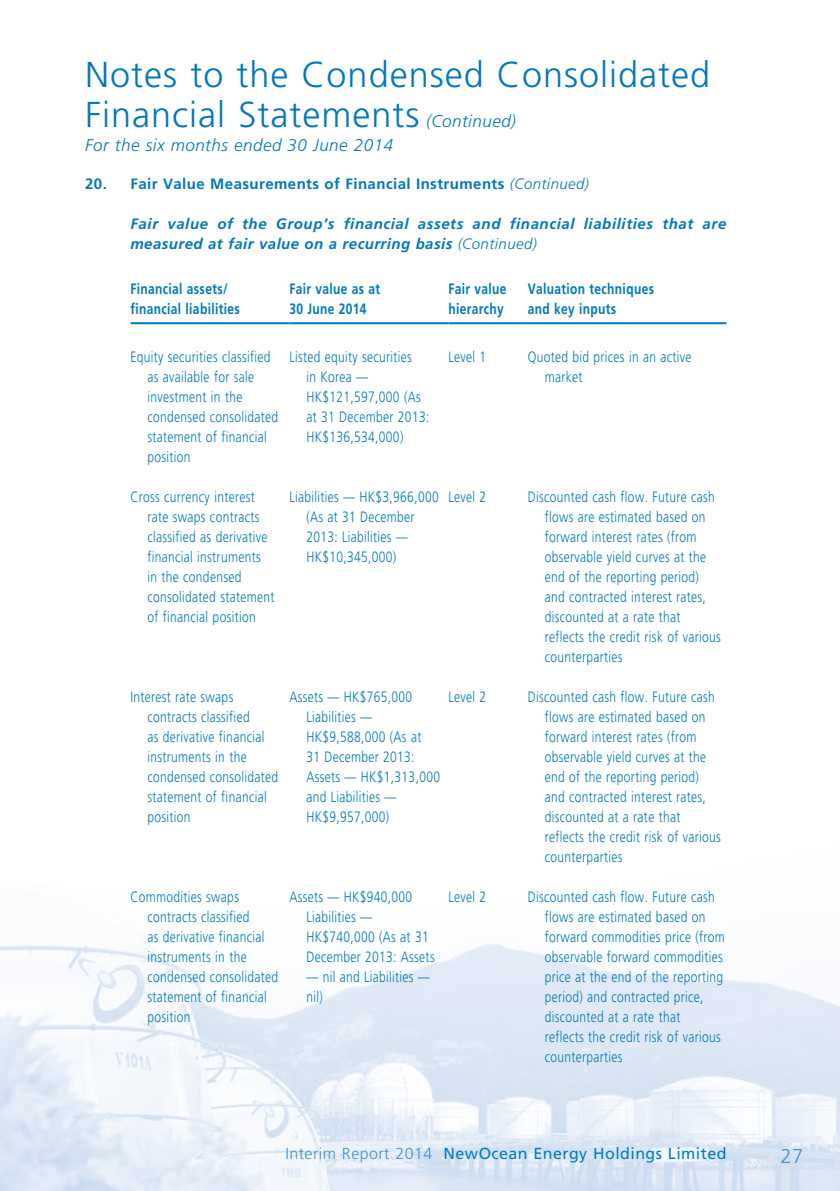
<style>
.page{position:relative;width:840px;height:1191px;background:#fff}
.page>*{position:absolute;margin:0;border:0;box-sizing:border-box;transform-origin:0 0}
.t1{font:300 36px/40px "Frutiger";letter-spacing:.03em;color:#0077c0}
.t2{font:300 20px "Frutiger";color:#3d91ce}
.t3{font:italic 300 17px "Frutiger";letter-spacing:.03em;color:#0077c0}
.t4{font:16px "Frutiger";letter-spacing:.03em;color:#007ec4}
.t5{font:300 15px/20px "Frutiger";letter-spacing:.03em;color:#0077c0;scale:.8 1}
.t6{font:italic 700 15px/20px "Frutiger";letter-spacing:.04em;color:#0077c0}
.t7{font:700 15px/20px "Frutiger";letter-spacing:.03em;color:#0077c0;scale:.8 1}
.t8{font:700 15px "Frutiger";letter-spacing:.03em;color:#0077c0}
.s1{font-style:italic;font-size:17px}
.s2{font-weight:300;font-style:italic}
.s3{font-weight:300}
.s4{font-weight:300;color:#3d91ce}
</style>
<div class="page">
<img style="left:0;top:322px;width:839px;height:869px">
<hr style="left:130px;top:322px;width:159px;height:2px;background:#0077c0">
<hr style="left:289px;top:322px;width:159px;height:2px;background:#0077c0">
<hr style="left:448px;top:322px;width:79px;height:2px;background:#0077c0">
<hr style="left:527px;top:322px;width:199px;height:2px;background:#0077c0">
<h1 class="t1" style="left:85px;top:55px;width:626px">Notes to the Condensed Consolidated<br>Financial Statements <span class="s1">(Continued)</span></h1>
<p class="t3" style="left:85px;top:136px;width:309px">For the six months ended 30 June 2014</p>
<p class="t8" style="left:85px;top:174px;width:505px">20. Fair Value Measurements of Financial Instruments <span class="s2">(Continued)</span></p>
<p class="t6" style="left:130px;top:213px;width:597px">Fair value of the Group’s financial assets and financial liabilities that are measured at fair value on a recurring basis <span class="s3">(Continued)</span></p>
<p class="t7" style="left:130px;top:279px;width:138px">Financial assets/ financial liabilities</p>
<p class="t7" style="left:289px;top:279px;width:115px">Fair value as at<br>30 June 2014</p>
<p class="t7" style="left:448px;top:279px;width:74px">Fair value hierarchy</p>
<p class="t7" style="left:527px;top:279px;width:159px">Valuation techniques and key inputs</p>
<p class="t5" style="left:147px;top:347px;width:164px;text-indent:-17px">Equity securities classified as available for sale investment in the condensed consolidated statement of financial position</p>
<p class="t5" style="left:306px;top:347px;width:155px;text-indent:-17px">Listed equity securities<br>in Korea —<br>HK$121,597,000 (As at 31 December 2013:<br>HK$136,534,000)</p>
<p class="t5" style="left:448px;top:347px;width:49px">Level 1</p>
<p class="t5" style="left:544px;top:347px;width:185px;text-indent:-17px">Quoted bid prices in an active market</p>
<p class="t5" style="left:147px;top:487px;width:160px;text-indent:-17px">Cross currency interest rate swaps contracts classified as derivative financial instruments<br>in the condensed consolidated statement of financial position</p>
<p class="t5" style="left:306px;top:487px;width:167px;text-indent:-17px">Liabilities — HK$3,966,000 (As at 31 December<br>2013: Liabilities —<br>HK$10,345,000)</p>
<p class="t5" style="left:448px;top:487px;width:49px">Level 2</p>
<p class="t5" style="left:544px;top:487px;width:221px;text-indent:-17px">Discounted cash flow. Future cash flows are estimated based on forward interest rates (from observable yield curves at the end of the reporting period) and contracted interest rates, discounted at a rate that reflects the credit risk of various counterparties</p>
<p class="t5" style="left:147px;top:687px;width:164px;text-indent:-17px">Interest rate swaps contracts classified<br>as derivative financial instruments in the condensed consolidated statement of financial position</p>
<p class="t5" style="left:306px;top:687px;width:168px;text-indent:-17px">Assets — HK$765,000<br>Liabilities —<br>HK$9,588,000 (As at<br>31 December 2013:<br>Assets — HK$1,313,000 and Liabilities —<br>HK$9,957,000)</p>
<p class="t5" style="left:448px;top:687px;width:49px">Level 2</p>
<p class="t5" style="left:544px;top:687px;width:221px;text-indent:-17px">Discounted cash flow. Future cash flows are estimated based on forward interest rates (from observable yield curves at the end of the reporting period) and contracted interest rates, discounted at a rate that reflects the credit risk of various counterparties</p>
<p class="t5" style="left:147px;top:887px;width:164px;text-indent:-17px">Commodities swaps contracts classified<br>as derivative financial instruments in the condensed consolidated statement of financial position</p>
<p class="t5" style="left:306px;top:887px;width:162px;text-indent:-17px">Assets — HK$940,000<br>Liabilities —<br>HK$740,000 (As at 31<br>December 2013: Assets</p>
<p class="t5" style="left:448px;top:887px;width:49px">Level 2</p>
<p class="t5" style="left:544px;top:887px;width:226px;text-indent:-17px">Discounted cash flow. Future cash flows are estimated based on forward commodities price (from observable forward commodities price at the end of the reporting period) and contracted price, discounted at a rate that<br>reflects the credit risk of various counterparties</p>
<p class="t5" style="left:306px;top:967px;width:156px">— nil and Liabilities — nil)</p>
<p class="t4" style="left:285px;top:1144px;width:442px"><span class="s4">Interim Report 2014</span> NewOcean Energy Holdings Limited</p>
<h2 class="t2" style="left:779px;top:1144px;width:24px">27</h2>
</div>
